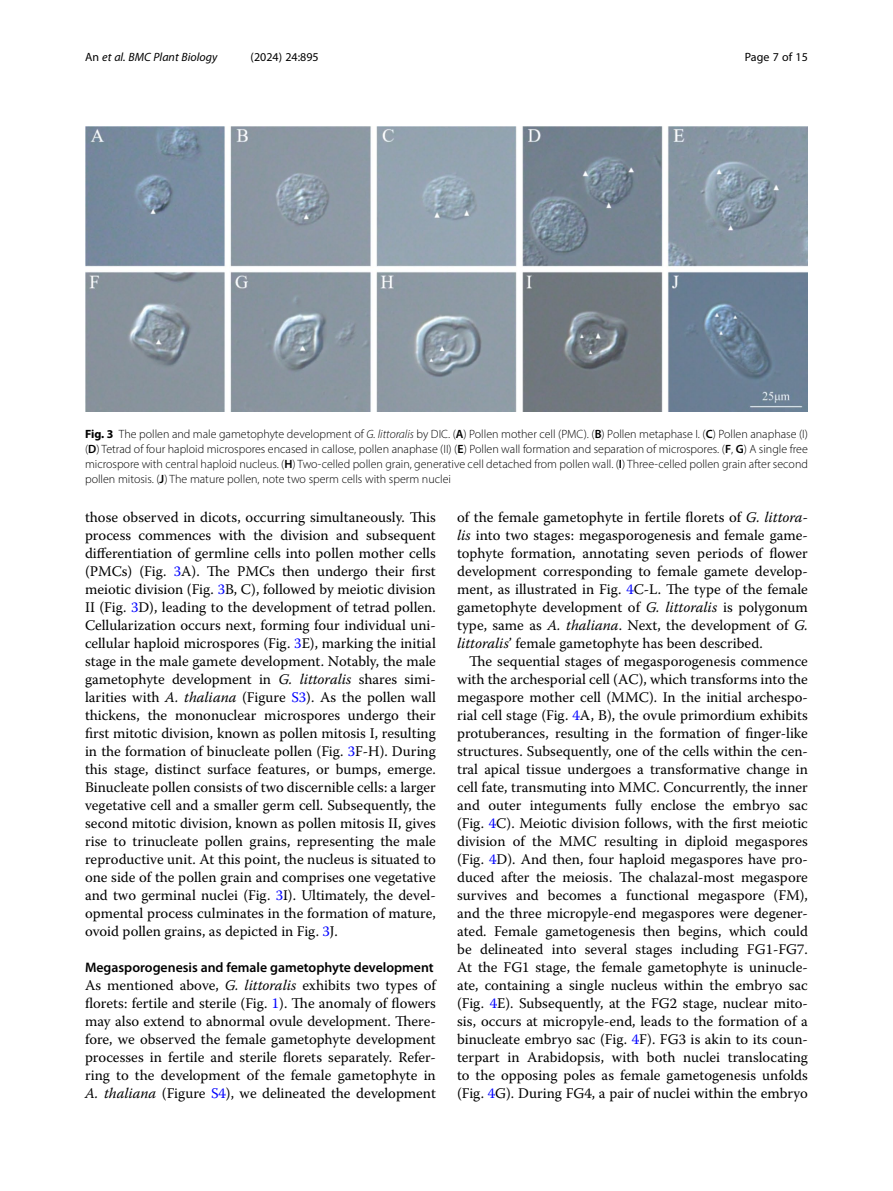
<style>
.page{position:relative;width:893px;height:1191px;background:#fff}
.page>*{position:absolute;margin:0;border:0;box-sizing:border-box;transform-origin:0 0}
.Body_Text{font:14.7px/18px "Warnock Pro";color:#000;text-align:justify}
.Body_Text_Indent{font:14.7px/18px "Warnock Pro";color:#000;text-align:justify}
.Head_2{font:600 13.8px "Myriad Pro";color:#000}
.Figure_Caption{font:300 12px/15px "Myriad Pro";color:#000;text-align:justify}
.t1{font:italic 12px "Myriad Pro";color:#000}
.t2{font:12px "Myriad Pro";color:#000}
.s1{font-style:normal}
.s2{font-weight:700}
.s3{font-style:italic}
.s4{font-weight:600}
.s5{color:#00f}
</style>
<div class="page">
<img style="left:85px;top:126px;width:723px;height:285px">
<p class="t1" style="left:85px;top:50px;width:134px"><span class="s1">An</span> et al. BMC Plant Biology</p>
<p class="t2" style="left:251px;top:50px;width:70px">(2024) 24:895</p>
<p class="t2" style="left:745px;top:50px;width:65px">Page 7 of 15</p>
<p class="Figure_Caption" style="left:85px;top:427px;width:724px"><span class="s2">Fig. 3</span> The pollen and male gametophyte development of <span class="s3">G. littoralis</span> by DIC. (<span class="s4">A</span>) Pollen mother cell (PMC). (<span class="s4">B</span>) Pollen metaphase I. (<span class="s4">C</span>) Pollen anaphase (I) (<span class="s4">D</span>) Tetrad of four haploid microspores encased in callose, pollen anaphase (II) (<span class="s4">E</span>) Pollen wall formation and separation of microspores. (<span class="s4">F</span>, <span class="s4">G</span>) A single free microspore with central haploid nucleus. (<span class="s4">H</span>) Two-celled pollen grain, generative cell detached from pollen wall. (<span class="s4">I</span>) Three-celled pollen grain after second pollen mitosis. (<span class="s4">J</span>) The mature pollen, note two sperm cells with sperm nuclei</p>
<p class="Body_Text" style="left:85px;top:508px;width:352px">those observed in dicots, occurring simultaneously. This process commences with the division and subsequent differentiation of germline cells into pollen mother cells (PMCs) (Fig. <span class="s5">3</span>A). The PMCs then undergo their first meiotic division (Fig. <span class="s5">3</span>B, C), followed by meiotic division II (Fig. <span class="s5">3</span>D), leading to the development of tetrad pollen.<br>Cellularization occurs next, forming four individual uni&shy;cellular haploid microspores (Fig. <span class="s5">3</span>E), marking the initial stage in the male gamete development. Notably, the male gametophyte development in <span class="s3">G. littoralis</span> shares simi&shy;larities with <span class="s3">A. thaliana</span> (Figure <span class="s5">S3</span>). As the pollen wall thickens, the mononuclear microspores undergo their first mitotic division, known as pollen mitosis I, resulting in the formation of binucleate pollen (Fig. <span class="s5">3</span>F-H). During this stage, distinct surface features, or bumps, emerge.<br>Binucleate pollen consists of two discernible cells: a larger vegetative cell and a smaller germ cell. Subsequently, the second mitotic division, known as pollen mitosis II, gives rise to trinucleate pollen grains, representing the male reproductive unit. At this point, the nucleus is situated to one side of the pollen grain and comprises one vegetative and two germinal nuclei (Fig. <span class="s5">3</span>I). Ultimately, the devel&shy;opmental process culminates in the formation of mature, ovoid pollen grains, as depicted in Fig. <span class="s5">3</span>J.</p>
<p class="Head_2" style="left:85px;top:959px;width:350px">Megasporogenesis and female gametophyte development</p>
<p class="Body_Text" style="left:85px;top:976px;width:352px">As mentioned above, <span class="s3">G. littoralis</span> exhibits two types of florets: fertile and sterile (Fig. <span class="s5">1</span>). The anomaly of flowers may also extend to abnormal ovule development. There&shy;fore, we observed the female gametophyte development processes in fertile and sterile florets separately. Refer&shy;ring to the development of the female gametophyte in <span class="s3">A. thaliana</span> (Figure <span class="s5">S4</span>), we delineated the development</p>
<p class="Body_Text" style="left:457px;top:508px;width:352px">of the female gametophyte in fertile florets of <span class="s3">G. littora&shy;lis</span> into two stages: megasporogenesis and female game&shy;tophyte formation, annotating seven periods of flower development corresponding to female gamete develop&shy;ment, as illustrated in Fig. <span class="s5">4</span>C-L. The type of the female gametophyte development of <span class="s3">G. littoralis</span> is polygonum type, same as <span class="s3">A. thaliana</span>. Next, the development of <span class="s3">G. littoralis</span>’ female gametophyte has been described.</p>
<p class="Body_Text_Indent" style="left:457px;top:652px;width:352px;text-indent:12px">The sequential stages of megasporogenesis commence with the archesporial cell (AC), which transforms into the megaspore mother cell (MMC). In the initial archespo&shy;rial cell stage (Fig. <span class="s5">4</span>A, B), the ovule primordium exhibits protuberances, resulting in the formation of finger-like structures. Subsequently, one of the cells within the cen&shy;tral apical tissue undergoes a transformative change in cell fate, transmuting into MMC. Concurrently, the inner and outer integuments fully enclose the embryo sac (Fig. <span class="s5">4</span>C). Meiotic division follows, with the first meiotic division of the MMC resulting in diploid megaspores (Fig. <span class="s5">4</span>D). And then, four haploid megaspores have pro&shy;duced after the meiosis. The chalazal-most megaspore survives and becomes a functional megaspore (FM), and the three micropyle-end megaspores were degener&shy;ated. Female gametogenesis then begins, which could be delineated into several stages including FG1-FG7.<br>At the FG1 stage, the female gametophyte is uninucle&shy;ate, containing a single nucleus within the embryo sac (Fig. <span class="s5">4</span>E). Subsequently, at the FG2 stage, nuclear mito&shy;sis, occurs at micropyle-end, leads to the formation of a binucleate embryo sac (Fig. <span class="s5">4</span>F). FG3 is akin to its coun&shy;terpart in Arabidopsis, with both nuclei translocating to the opposing poles as female gametogenesis unfolds (Fig. <span class="s5">4</span>G). During FG4, a pair of nuclei within the embryo</p>
</div>
